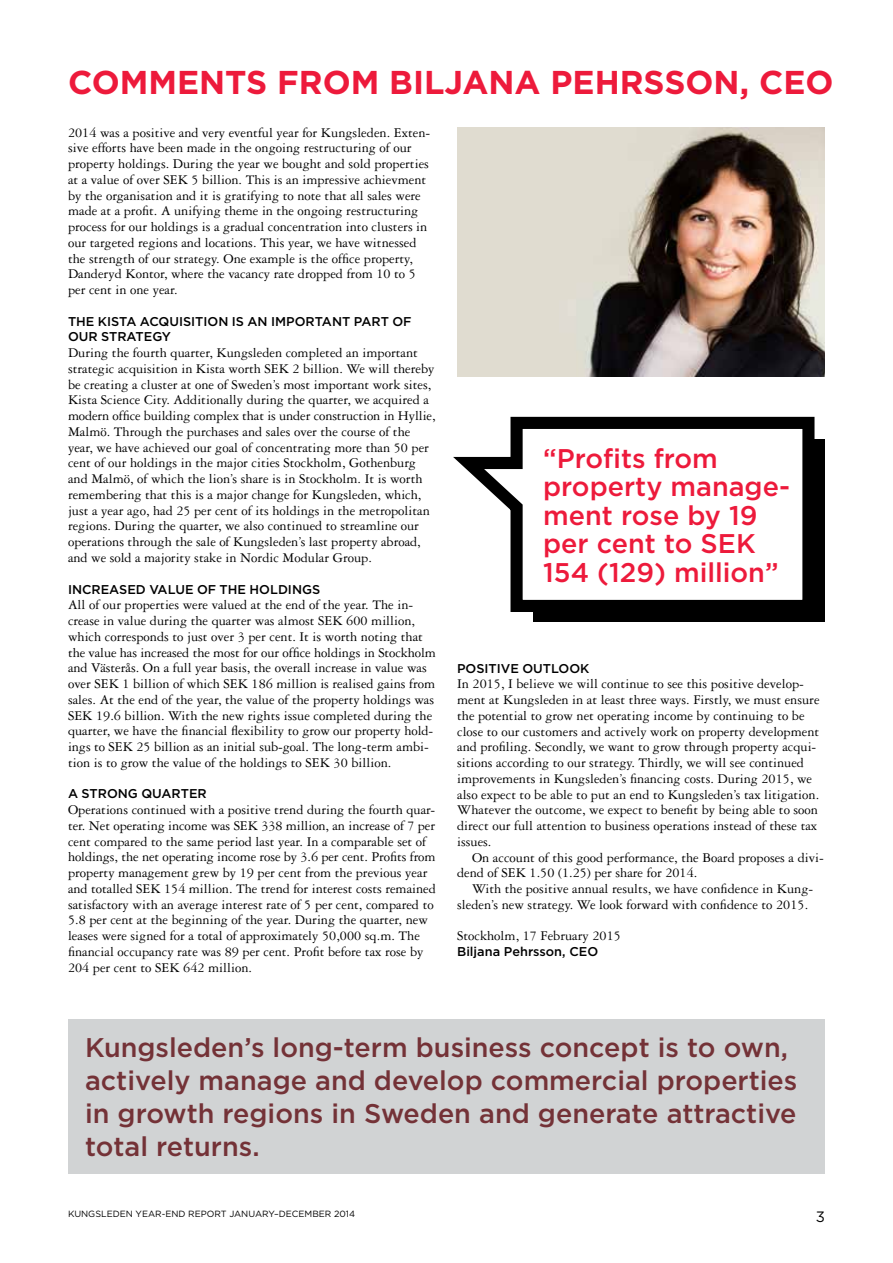
<style>
.page{position:relative;width:893px;height:1263px;background:#fff}
.page>*{position:absolute;margin:0;border:0;box-sizing:border-box;transform-origin:0 0}
.t1{font:700 33px "Gotham";color:#ed1a3b}
.t2{font:500 27px/33px "Gotham";color:#743237}
.t3{font:500 27px/28.5px "Gotham";color:#ed1a3b}
.t4{font:15px "Gotham";color:#000}
.t5{font:14.25px/15.8px "Garamond 3 LT Std";color:#000}
.t6{font:500 12.75px/15.8px "Gotham";color:#000}
.t7{font:9px "Gotham";color:#000}
</style>
<div class="page">
<img style="left:457px;top:128px;width:368px;height:249px">
<div style="left:68px;top:1019px;width:757px;height:155px;background:#d1d3d4"></div>
<div style="left:533px;top:439px;width:292px;height:183px;background:#000"></div>
<svg style="left:453px;top:416px;width:362px;height:196px"></svg>
<h1 class="t1" style="left:68px;top:61px;width:767px">COMMENTS FROM BILJANA PEHRSSON, CEO</h1>
<p class="t5" style="left:68px;top:125px;width:364px">2014 was a positive and very eventful year for Kungsleden. Exten&shy;sive efforts have been made in the ongoing restructuring of our property holdings. During the year we bought and sold properties at a value of over SEK 5 billion. This is an impressive achievment by the organisation and it is gratifying to note that all sales were made at a profit. A unifying theme in the ongoing restructuring process for our holdings is a gradual concentration into clusters in our targeted regions and locations. This year, we have witnessed the strength of our strategy. One example is the office property, Danderyd Kontor, where the vacancy rate dropped from 10 to 5 per cent in one year.</p>
<p class="t6" style="left:68px;top:313px;width:345px">THE KISTA ACQUISITION IS AN IMPORTANT PART OF<br>OUR STRATEGY</p>
<p class="t5" style="left:68px;top:345px;width:369px">During the fourth quarter, Kungsleden completed an important strategic acquisition in Kista worth SEK 2 billion. We will thereby be creating a cluster at one of Sweden’s most important work sites, Kista Science City. Additionally during the quarter, we acquired a modern office building complex that is under construction in Hyllie, Malmö. Through the purchases and sales over the course of the year, we have achieved our goal of concentrating more than 50 per cent of our holdings in the major cities Stockholm, Gothenburg and Malmö, of which the lion’s share is in Stockholm. It is worth remembering that this is a major change for Kungsleden, which, just a year ago, had 25 per cent of its holdings in the metropolitan regions. During the quarter, we also continued to streamline our operations through the sale of Kungsleden’s last property abroad, and we sold a majority stake in Nordic Modular Group.</p>
<p class="t6" style="left:68px;top:581px;width:254px">INCREASED VALUE OF THE HOLDINGS</p>
<p class="t5" style="left:68px;top:597px;width:369px">All of our properties were valued at the end of the year. The in&shy;crease in value during the quarter was almost SEK 600 million, which corresponds to just over 3 per cent. It is worth noting that the value has increased the most for our office holdings in Stockholm and Västerås. On a full year basis, the overall increase in value was over SEK 1 billion of which SEK 186 million is realised gains from sales. At the end of the year, the value of the property holdings was SEK 19.6 billion. With the new rights issue completed during the quarter, we have the financial flexibility to grow our property hold&shy;ings to SEK 25 billion as an initial sub-goal. The long-term ambi&shy;tion is to grow the value of the holdings to SEK 30 billion.</p>
<p class="t6" style="left:68px;top:786px;width:140px">A STRONG QUARTER</p>
<p class="t5" style="left:68px;top:802px;width:369px">Operations continued with a positive trend during the fourth quar&shy;ter. Net operating income was SEK 338 million, an increase of 7 per cent compared to the same period last year. In a comparable set of holdings, the net operating income rose by 3.6 per cent. Profits from property management grew by 19 per cent from the previous year and totalled SEK 154 million. The trend for interest costs remained satisfactory with an average interest rate of 5 per cent, compared to 5.8 per cent at the beginning of the year. During the quarter, new leases were signed for a total of approximately 50,000 sq.m. The financial occupancy rate was 89 per cent. Profit before tax rose by 204 per cent to SEK 642 million.</p>
<h2 class="t3" style="left:543px;top:443px;width:248px">“Profits from property manage&shy;ment rose by 19 per cent to SEK<br>154 (129) million”</h2>
<p class="t6" style="left:457px;top:660px;width:134px">POSITIVE OUTLOOK</p>
<p class="t5" style="left:457px;top:676px;width:364px">In 2015, I believe we will continue to see this positive develop&shy;ment at Kungsleden in at least three ways. Firstly, we must ensure the potential to grow net operating income by continuing to be close to our customers and actively work on property development and profiling. Secondly, we want to grow through property acqui&shy;sitions according to our strategy. Thirdly, we will see continued improvements in Kungsleden’s financing costs. During 2015, we also expect to be able to put an end to Kungsleden’s tax litigation.<br>Whatever the outcome, we expect to benefit by being able to soon direct our full attention to business operations instead of these tax issues.</p>
<p class="t5" style="left:457px;top:849px;width:368px;text-indent:15px">On account of this good performance, the Board proposes a divi&shy;dend of SEK 1.50 (1.25) per share for 2014.</p>
<p class="t5" style="left:457px;top:881px;width:358px;text-indent:15px">With the positive annual results, we have confidence in Kung&shy;sleden’s new strategy. We look forward with confidence to 2015.</p>
<p class="t5" style="left:457px;top:928px;width:165px">Stockholm, 17 February 2015</p>
<p class="t6" style="left:457px;top:943px;width:143px">Biljana Pehrsson, CEO</p>
<h2 class="t2" style="left:85px;top:1031px;width:714px">Kungsleden’s long-term business concept is to own, actively manage and develop commercial properties in growth regions in Sweden and generate attractive total returns.</h2>
<p class="t7" style="left:68px;top:1208px;width:289px">KUNGSLEDEN YEAR-END REPORT JANUARY–DECEMBER 2014</p>
<p class="t4" style="left:816px;top:1207px;width:11px">3</p>
</div>
